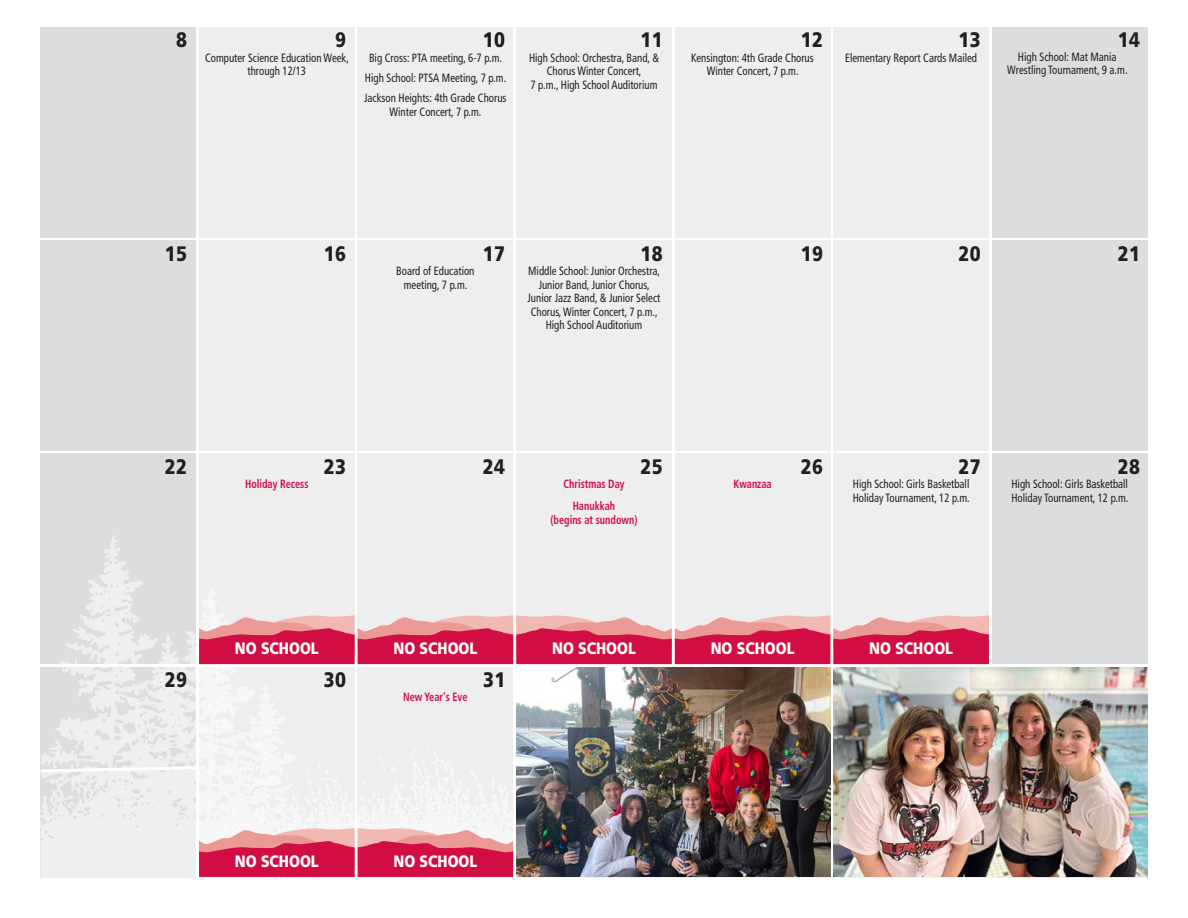
<style>
.page{position:relative;width:1188px;height:918px;background:#fff}
.page>*{position:absolute;margin:0;border:0;box-sizing:border-box;transform-origin:0 0}
.Grids_-_dates{font:900 21px "Frutiger LT Std";letter-spacing:.02em;color:#231f20;scale:.85 1}
.Grids_-_dates_____July_Aug{font:900 16.5px "Frutiger LT Std";color:#fff;scale:.85 1}
.Grids_-_events_txt{font:condensed 12px/13.5px "Frutiger LT Std";color:#231f20;text-align:center;scale:.9 1}
.Grids_-_holidays_-_minor{font:700 condensed 12px/13.5px "Frutiger LT Std";color:#d20d44;text-align:center;scale:.85 1}
</style>
<div class="page">
<div style="left:40px;top:27px;width:156px;height:210px;background:#dcdddf"></div>
<div style="left:40px;top:240px;width:156px;height:211px;background:#dcdddf"></div>
<div style="left:40px;top:454px;width:156px;height:210px;background:#dcdddf"></div>
<div style="left:992px;top:27px;width:156px;height:210px;background:#dcdddf"></div>
<div style="left:992px;top:240px;width:156px;height:211px;background:#dcdddf"></div>
<div style="left:992px;top:454px;width:156px;height:210px;background:#dcdddf"></div>
<div style="left:199px;top:27px;width:156px;height:210px;background:#eeeeef"></div>
<div style="left:199px;top:240px;width:156px;height:211px;background:#eeeeef"></div>
<div style="left:199px;top:454px;width:156px;height:210px;background:#eeeeef"></div>
<div style="left:358px;top:27px;width:155px;height:210px;background:#eeeeef"></div>
<div style="left:358px;top:240px;width:155px;height:211px;background:#eeeeef"></div>
<div style="left:358px;top:454px;width:155px;height:210px;background:#eeeeef"></div>
<div style="left:516px;top:27px;width:156px;height:210px;background:#eeeeef"></div>
<div style="left:516px;top:240px;width:156px;height:211px;background:#eeeeef"></div>
<div style="left:516px;top:454px;width:156px;height:210px;background:#eeeeef"></div>
<div style="left:675px;top:27px;width:155px;height:210px;background:#eeeeef"></div>
<div style="left:675px;top:240px;width:155px;height:211px;background:#eeeeef"></div>
<div style="left:675px;top:454px;width:155px;height:210px;background:#eeeeef"></div>
<div style="left:833px;top:27px;width:156px;height:210px;background:#eeeeef"></div>
<div style="left:833px;top:240px;width:156px;height:211px;background:#eeeeef"></div>
<div style="left:833px;top:454px;width:156px;height:210px;background:#eeeeef"></div>
<svg style="left:41px;top:535px;width:1107px;height:343px;fill:#eeeeef"></svg>
<svg style="left:199px;top:828px;width:314px;height:49px;background:#dd5071"></svg>
<svg style="left:40px;top:765px;width:159px;height:9px"></svg>
<svg style="left:199px;top:615px;width:790px;height:49px;background:#dc5071"></svg>
<img style="left:516px;top:667px;width:314px;height:210px">
<img style="left:833px;top:667px;width:315px;height:210px">
<p class="Grids_-_dates" style="left:176px;top:27px;width:14px">8</p>
<p class="Grids_-_dates" style="left:335px;top:27px;width:14px">9</p>
<p class="Grids_-_dates" style="left:483px;top:27px;width:28px">10</p>
<p class="Grids_-_dates" style="left:640px;top:27px;width:28px">11</p>
<p class="Grids_-_dates" style="left:801px;top:27px;width:28px">12</p>
<p class="Grids_-_dates" style="left:958px;top:27px;width:28px">13</p>
<p class="Grids_-_dates" style="left:1118px;top:27px;width:28px">14</p>
<p class="Grids_-_events_txt" style="left:205px;top:51px;width:161px">Computer Science Education Week, through 12/13</p>
<p class="Grids_-_events_txt" style="left:369px;top:51px;width:149px">Big Cross: PTA meeting, 6-7 p.m.</p>
<p class="Grids_-_events_txt" style="left:365px;top:71px;width:158px">High School: PTSA Meeting, 7 p.m.</p>
<p class="Grids_-_events_txt" style="left:364px;top:91px;width:160px">Jackson Heights: 4th Grade Chorus<br>Winter Concert, 7 p.m.</p>
<p class="Grids_-_events_txt" style="left:529px;top:51px;width:146px">High School: Orchestra, Band, &amp;<br>Chorus Winter Concert,<br>7 p.m., High School Auditorium</p>
<p class="Grids_-_events_txt" style="left:691px;top:51px;width:138px">Kensington: 4th Grade Chorus<br>Winter Concert, 7 p.m.</p>
<p class="Grids_-_events_txt" style="left:845px;top:51px;width:148px">Elementary Report Cards Mailed</p>
<p class="Grids_-_events_txt" style="left:1007px;top:50px;width:135px">High School: Mat Mania<br>Wrestling Tournament, 9 a.m.</p>
<p class="Grids_-_dates" style="left:165px;top:240px;width:28px">15</p>
<p class="Grids_-_dates" style="left:324px;top:240px;width:28px">16</p>
<p class="Grids_-_dates" style="left:483px;top:240px;width:28px">17</p>
<p class="Grids_-_dates" style="left:640px;top:240px;width:28px">18</p>
<p class="Grids_-_dates" style="left:801px;top:240px;width:28px">19</p>
<p class="Grids_-_dates" style="left:958px;top:240px;width:28px">20</p>
<p class="Grids_-_dates" style="left:1118px;top:240px;width:28px">21</p>
<p class="Grids_-_events_txt" style="left:396px;top:264px;width:88px">Board of Education meeting, 7 p.m.</p>
<p class="Grids_-_events_txt" style="left:528px;top:264px;width:149px">Middle School: Junior Orchestra,<br>Junior Band, Junior Chorus,<br>Junior Jazz Band, &amp; Junior Select<br>Chorus, Winter Concert, 7 p.m.,<br>High School Auditorium</p>
<p class="Grids_-_dates" style="left:165px;top:454px;width:28px">22</p>
<p class="Grids_-_dates" style="left:324px;top:454px;width:28px">23</p>
<p class="Grids_-_dates" style="left:483px;top:454px;width:28px">24</p>
<p class="Grids_-_dates" style="left:640px;top:454px;width:28px">25</p>
<p class="Grids_-_dates" style="left:801px;top:454px;width:28px">26</p>
<p class="Grids_-_dates" style="left:958px;top:454px;width:28px">27</p>
<p class="Grids_-_dates" style="left:1118px;top:454px;width:28px">28</p>
<p class="Grids_-_holidays_-_minor" style="left:245px;top:477px;width:76px">Holiday Recess</p>
<p class="Grids_-_events_txt" style="left:1011px;top:477px;width:132px;text-align:left">High School: Girls Basketball<br>Holiday Tournament, 12 p.m.</p>
<p class="Grids_-_holidays_-_minor" style="left:563px;top:477px;width:73px">Christmas Day</p>
<p class="Grids_-_holidays_-_minor" style="left:733px;top:477px;width:46px">Kwanzaa</p>
<p class="Grids_-_events_txt" style="left:853px;top:477px;width:132px;text-align:left">High School: Girls Basketball<br>Holiday Tournament, 12 p.m.</p>
<p class="Grids_-_holidays_-_minor" style="left:551px;top:499px;width:104px">Hanukkah<br>(begins at sundown)</p>
<p class="Grids_-_dates_____July_Aug" style="left:235px;top:638px;width:100px">NO SCHOOL</p>
<p class="Grids_-_dates_____July_Aug" style="left:394px;top:638px;width:100px">NO SCHOOL</p>
<p class="Grids_-_dates_____July_Aug" style="left:552px;top:638px;width:100px">NO SCHOOL</p>
<p class="Grids_-_dates_____July_Aug" style="left:711px;top:638px;width:100px">NO SCHOOL</p>
<p class="Grids_-_dates_____July_Aug" style="left:869px;top:638px;width:100px">NO SCHOOL</p>
<p class="Grids_-_dates" style="left:165px;top:667px;width:28px">29</p>
<p class="Grids_-_dates" style="left:324px;top:667px;width:28px">30</p>
<p class="Grids_-_dates" style="left:483px;top:667px;width:28px">31</p>
<p class="Grids_-_holidays_-_minor" style="left:403px;top:691px;width:77px">New Year's Eve</p>
<p class="Grids_-_dates_____July_Aug" style="left:235px;top:851px;width:100px">NO SCHOOL</p>
<p class="Grids_-_dates_____July_Aug" style="left:394px;top:851px;width:100px">NO SCHOOL</p>
</div>
